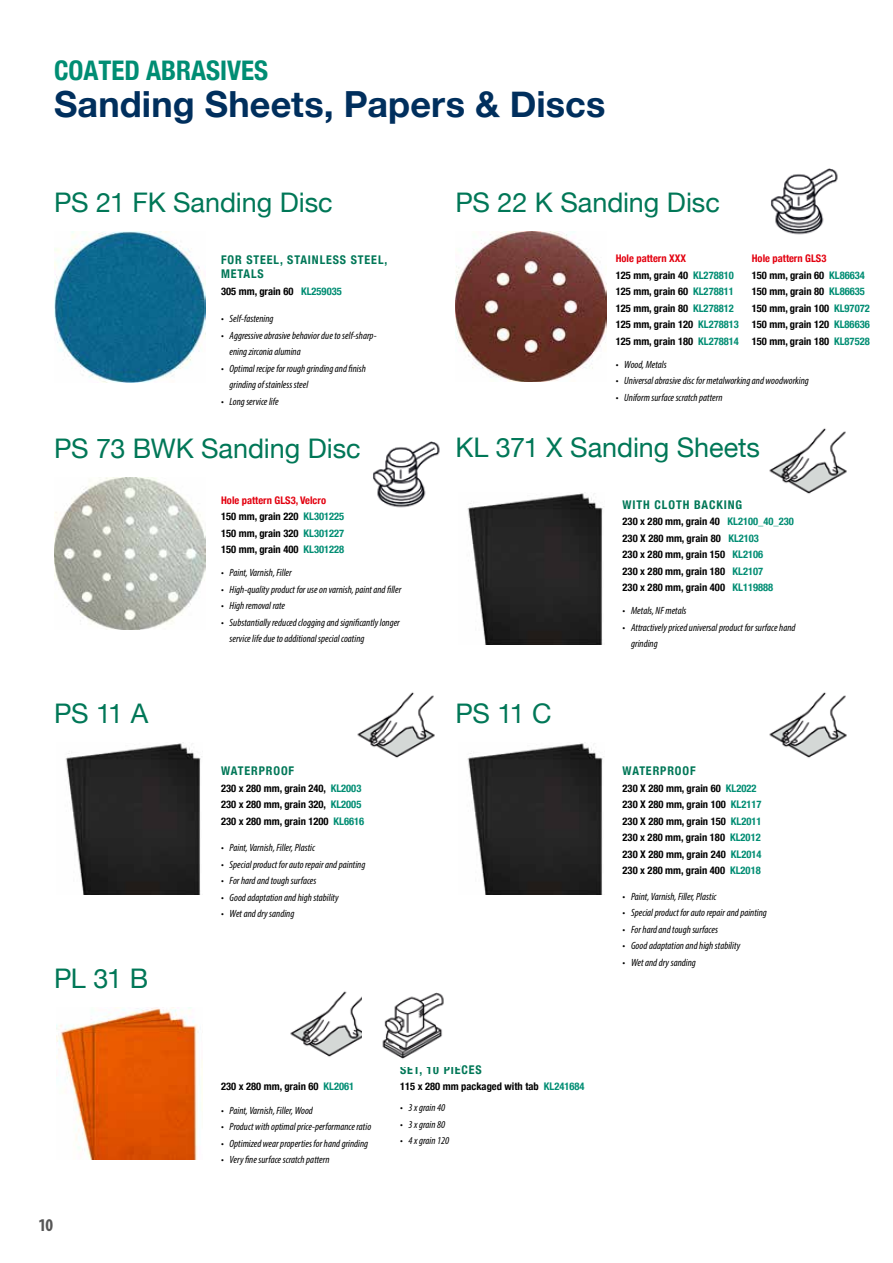
<style>
.page{position:relative;width:893px;height:1263px;background:#fff}
.page>*{position:absolute;margin:0;border:0;box-sizing:border-box;transform-origin:0 0}
.t1{font:700 36px "Helvetica Neue";letter-spacing:.005em;color:#002f5d}
.t2{font:27px "Helvetica Neue";letter-spacing:-.005em;color:#007757}
.t3{font:700 condensed 27px "Helvetica Neue";color:#008d73}
.t4{font:700 condensed 18px "Myriad Pro";color:#565656}
.t5{font:700 condensed 12px/14.4px "Helvetica Neue";letter-spacing:.075em;color:#007757}
.t6{font:italic condensed 10.5px/16.5px "Myriad Pro";color:#000}
.t7{font:700 condensed 10.5px/16.5px "Helvetica Neue";color:#000}
.s1{color:#008d73}
.s2{color:#e3000f}
</style>
<div class="page">
<img style="left:65px;top:743px;width:136px;height:152px">
<img style="left:57px;top:1007px;width:146px;height:152px">
<img style="left:467px;top:743px;width:136px;height:152px">
<img style="left:467px;top:493px;width:137px;height:151px">
<img style="left:455px;top:231px;width:152px;height:151px">
<img style="left:54px;top:231px;width:151px;height:152px">
<img style="left:54px;top:477px;width:151px;height:152px">
<img style="left:771px;top:168px;width:67px;height:67px">
<img style="left:373px;top:441px;width:67px;height:67px">
<img style="left:769px;top:428px;width:78px;height:66px">
<img style="left:769px;top:692px;width:78px;height:66px">
<img style="left:357px;top:692px;width:78px;height:66px">
<img style="left:290px;top:991px;width:72px;height:66px">
<img style="left:382px;top:992px;width:62px;height:67px">
<h2 class="t3" style="left:54px;top:48px;width:216px">COATED ABRASIVES</h2>
<h1 class="t1" style="left:54px;top:76px;width:553px">Sanding Sheets, Papers &amp; Discs</h1>
<h2 class="t2" style="left:54px;top:183px;width:280px">PS 21 FK Sanding Disc</h2>
<p class="t5" style="left:221px;top:251px;width:168px">FOR STEEL, STAINLESS STEEL,<br>METALS</p>
<p class="t7" style="left:221px;top:282px;width:122px">305 mm, grain 60 <span class="s1">KL259035</span></p>
<p class="t6" style="left:221px;top:311px;width:54px">• Self-fastening</p>
<p class="t6" style="left:230px;top:327px;width:148px;text-indent:-9px">• Aggressive abrasive behavior due to self-sharp&shy;ening zirconia alumina</p>
<p class="t6" style="left:230px;top:360px;width:138px;text-indent:-9px">• Optimal recipe for rough grinding and finish grinding of stainless steel</p>
<p class="t6" style="left:221px;top:393px;width:59px">• Long service life</p>
<h2 class="t2" style="left:54px;top:429px;width:322px">PS 73 BWK Sanding Discs</h2>
<p class="t7" style="left:221px;top:491px;width:125px"><span class="s2">Hole pattern GLS3, Velcro<br></span>150 mm, grain 220 <span class="s1">KL301225<br></span>150 mm, grain 320 <span class="s1">KL301227<br></span>150 mm, grain 400 <span class="s1">KL301228</span></p>
<h2 class="t2" style="left:54px;top:694px;width:96px">PS 11 A</h2>
<h2 class="t2" style="left:54px;top:958px;width:96px">PL 31 B</h2>
<p class="t6" style="left:221px;top:564px;width:72px">• Paint, Varnish, Filler</p>
<p class="t6" style="left:221px;top:581px;width:182px">• High-quality product for use on varnish, paint and filler</p>
<p class="t6" style="left:221px;top:597px;width:65px">• High removal rate</p>
<p class="t6" style="left:230px;top:614px;width:172px;text-indent:-9px">• Substantially reduced clogging and significantly longer service life due to additional special coating</p>
<p class="t5" style="left:221px;top:763px;width:75px">WATERPROOF</p>
<p class="t7" style="left:221px;top:779px;width:145px">230 x 280 mm, grain 240, <span class="s1">KL2003<br></span>230 x 280 mm, grain 320, <span class="s1">KL2005<br></span>230 x 280 mm, grain 1200 <span class="s1">KL6616</span></p>
<p class="t6" style="left:221px;top:839px;width:96px">• Paint, Varnish, Filler, Plastic</p>
<p class="t6" style="left:221px;top:856px;width:146px">• Special product for auto repair and painting</p>
<p class="t6" style="left:221px;top:872px;width:97px">• For hard and tough surfaces</p>
<p class="t6" style="left:221px;top:889px;width:119px">• Good adaptation and high stability</p>
<p class="t6" style="left:221px;top:905px;width:75px">• Wet and dry sanding</p>
<h2 class="t2" style="left:455px;top:183px;width:266px">PS 22 K Sanding Disc</h2>
<p class="t7" style="left:616px;top:250px;width:125px"><span class="s2">Hole pattern XXX<br></span>125 mm, grain 40 <span class="s1">KL278810<br></span>125 mm, grain 60 <span class="s1">KL278811<br></span>125 mm, grain 80 <span class="s1">KL278812<br></span>125 mm, grain 120 <span class="s1">KL278813<br></span>125 mm, grain 180 <span class="s1">KL278814</span></p>
<p class="t7" style="left:752px;top:250px;width:119px"><span class="s2">Hole pattern GLS3<br></span>150 mm, grain 60 <span class="s1">KL86634<br></span>150 mm, grain 80 <span class="s1">KL86635<br></span>150 mm, grain 100 <span class="s1">KL97072<br></span>150 mm, grain 120 <span class="s1">KL86636<br></span>150 mm, grain 180 <span class="s1">KL87528</span></p>
<p class="t6" style="left:616px;top:356px;width:53px">• Wood, Metals</p>
<p class="t6" style="left:616px;top:372px;width:195px">• Universal abrasive disc for metalworking and woodworking</p>
<p class="t6" style="left:616px;top:389px;width:108px">• Uniform surface scratch pattern</p>
<h2 class="t2" style="left:455px;top:427px;width:306px">KL 371 X Sanding Sheets</h2>
<p class="t5" style="left:623px;top:496px;width:121px">WITH CLOTH BACKING</p>
<p class="t7" style="left:623px;top:512px;width:173px">230 x 280 mm, grain 40 <span class="s1">KL2100_40_230<br></span>230 X 280 mm, grain 80 <span class="s1">KL2103<br></span>230 x 280 mm, grain 150 <span class="s1">KL2106<br></span>230 x 280 mm, grain 180 <span class="s1">KL2107<br></span>230 x 280 mm, grain 400 <span class="s1">KL119888</span></p>
<p class="t6" style="left:623px;top:602px;width:65px">• Metals, NF metals</p>
<p class="t6" style="left:631px;top:619px;width:166px;text-indent:-9px">• Attractively priced universal product for surface hand grinding</p>
<h2 class="t2" style="left:455px;top:694px;width:98px">PS 11 C</h2>
<p class="t5" style="left:623px;top:763px;width:75px">WATERPROOF</p>
<p class="t7" style="left:623px;top:779px;width:140px">230 X 280 mm, grain 60 <span class="s1">KL2022<br></span>230 X 280 mm, grain 100 <span class="s1">KL2117<br></span>230 X 280 mm, grain 150 <span class="s1">KL2011<br></span>230 x 280 mm, grain 180 <span class="s1">KL2012<br></span>230 X 280 mm, grain 240 <span class="s1">KL2014<br></span>230 x 280 mm, grain 400 <span class="s1">KL2018</span></p>
<p class="t6" style="left:623px;top:888px;width:96px">• Paint, Varnish, Filler, Plastic</p>
<p class="t6" style="left:623px;top:905px;width:146px">• Special product for auto repair and painting</p>
<p class="t6" style="left:623px;top:921px;width:97px">• For hard and tough surfaces</p>
<p class="t6" style="left:623px;top:938px;width:119px">• Good adaptation and high stability</p>
<p class="t6" style="left:623px;top:954px;width:75px">• Wet and dry sanding</p>
<h3 class="t4" style="left:38px;top:1214px;width:16px">10</h3>
<p class="t7" style="left:221px;top:1077px;width:135px">230 x 280 mm, grain 60 <span class="s1">KL2061</span></p>
<p class="t6" style="left:221px;top:1102px;width:93px">• Paint, Varnish, Filler, Wood</p>
<p class="t6" style="left:221px;top:1118px;width:152px">• Product with optimal price-performance ratio</p>
<p class="t6" style="left:221px;top:1135px;width:149px">• Optimized wear properties for hand grinding</p>
<p class="t6" style="left:221px;top:1151px;width:110px">• Very fine surface scratch pattern</p>
<p class="t5" style="left:400px;top:1061px;width:83px">SET, 10 PIECES</p>
<p class="t7" style="left:400px;top:1078px;width:186px">115 x 280 mm packaged with tab <span class="s1">KL241684</span></p>
<p class="t6" style="left:400px;top:1099px;width:47px">• 3 x grain 40</p>
<p class="t6" style="left:400px;top:1116px;width:47px">• 3 x grain 80</p>
<p class="t6" style="left:400px;top:1132px;width:51px">• 4 x grain 120</p>
</div>
